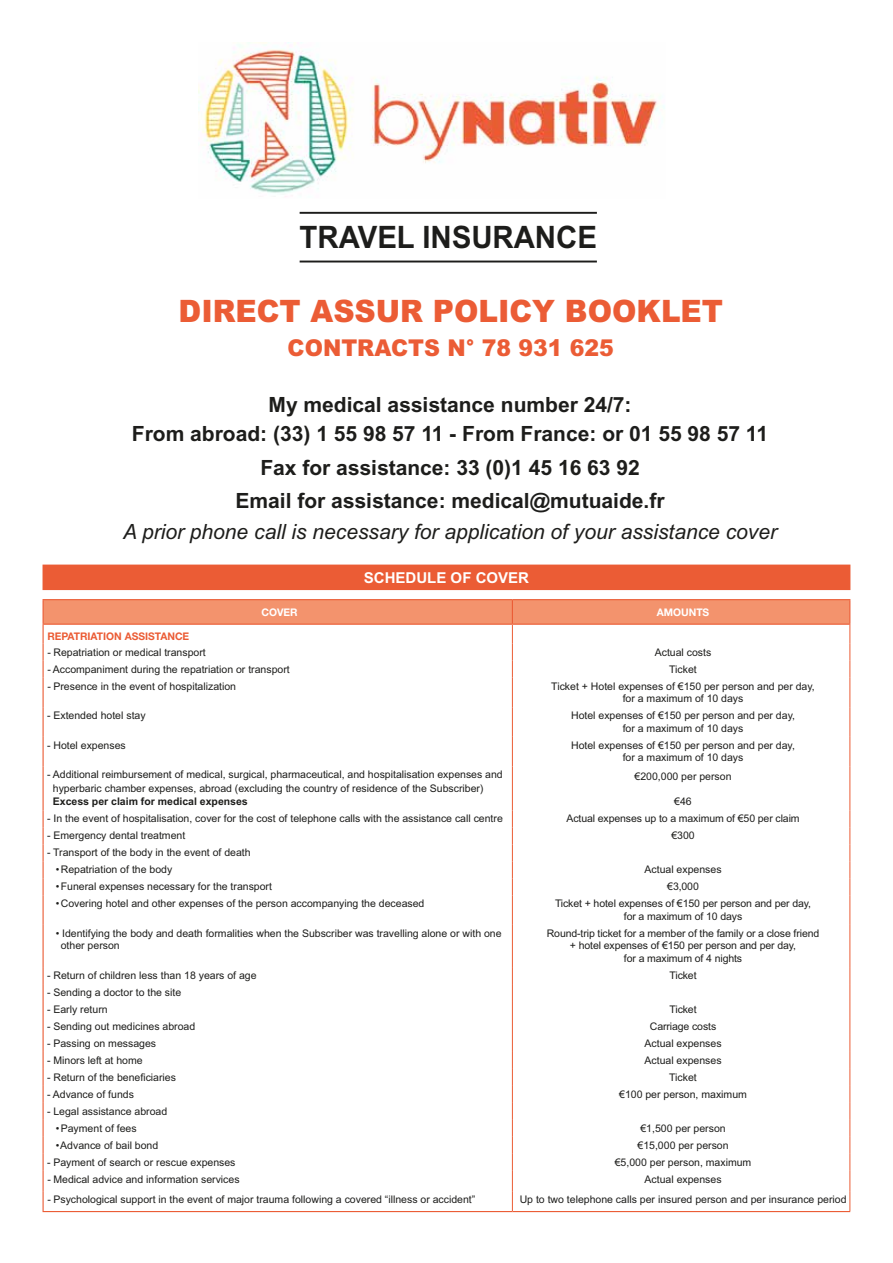
<style>
.page{position:relative;width:893px;height:1263px;background:#fff}
.page>*{position:absolute;margin:0;border:0;box-sizing:border-box;transform-origin:0 0}
.t1{font:900 30.9px "Arial MT Std";color:#eb5c35;scale:.95 1}
.t2{font:700 30.9px "Arial MT Std";color:#1d1d1b;scale:.95 1}
.t3{font:900 23.1px "Arial MT Std";color:#eb5c35;scale:.95 1}
.t4{font:700 21px/29.4px "Arial MT Std";color:#1d1d1b;text-align:center}
.t5{font:italic 21px "Arial MT Std";color:#1d1d1b}
.t6{font:700 15px "Arial MT Std";color:#fff}
.t7{font:10.5px/12.6px "Arial MT Std";color:#1d1d1b;text-align:center}
.t8{font:700 10.5px "Arial MT Std";color:#1d1d1b}
.t9{font:700 10.5px "Helvetica Neue LT Std";color:#eb5c35}
.t10{font:700 10.5px "Helvetica Neue LT Std";color:#fff}
</style>
<div class="page">
<hr style="left:300px;top:212px;width:297px;height:2px;background:#1d1d1b">
<hr style="left:300px;top:261px;width:297px;height:1px;background:#1d1d1b">
<div style="left:43px;top:565px;width:807px;height:25px;background:#eb5c35"></div>
<hr style="left:43px;top:599px;width:469px;height:1px;background:#eb5c35">
<hr style="left:512px;top:599px;width:338px;height:1px;background:#eb5c35">
<hr style="left:43px;top:707px;width:1px;height:30px;background:#eb5c35">
<svg style="left:43px;top:737px;width:1px;height:29px"></svg>
<hr style="left:43px;top:766px;width:1px;height:44px;background:#eb5c35">
<svg style="left:43px;top:810px;width:1px;height:85px"></svg>
<hr style="left:43px;top:895px;width:1px;height:30px;background:#eb5c35">
<hr style="left:43px;top:925px;width:1px;height:42px;background:#eb5c35">
<svg style="left:43px;top:967px;width:1px;height:244px"></svg>
<hr style="left:512px;top:707px;width:1px;height:30px;background:#eb5c35">
<svg style="left:512px;top:737px;width:1px;height:29px"></svg>
<hr style="left:512px;top:766px;width:1px;height:44px;background:#eb5c35">
<svg style="left:512px;top:810px;width:1px;height:85px"></svg>
<hr style="left:512px;top:895px;width:1px;height:30px;background:#eb5c35">
<hr style="left:512px;top:925px;width:1px;height:42px;background:#eb5c35">
<svg style="left:512px;top:967px;width:1px;height:244px"></svg>
<svg style="left:43px;top:600px;width:807px;height:107px"></svg>
<hr style="left:849px;top:707px;width:1px;height:30px;background:#eb5c35">
<svg style="left:849px;top:737px;width:1px;height:29px"></svg>
<hr style="left:849px;top:766px;width:1px;height:44px;background:#eb5c35">
<svg style="left:849px;top:810px;width:1px;height:85px"></svg>
<hr style="left:849px;top:895px;width:1px;height:30px;background:#eb5c35">
<hr style="left:849px;top:925px;width:1px;height:42px;background:#eb5c35">
<svg style="left:849px;top:967px;width:1px;height:244px"></svg>
<hr style="left:43px;top:1211px;width:469px;height:1px;background:#eb5c35">
<hr style="left:512px;top:1211px;width:338px;height:1px;background:#eb5c35">
<img style="left:199px;top:43px;width:466px;height:154px">
<h1 class="t2" style="left:300px;top:219px;width:314px">TRAVEL INSURANCE</h1>
<h1 class="t1" style="left:178px;top:292px;width:575px">DIRECT ASSUR POLICY BOOKLET</h1>
<h2 class="t3" style="left:288px;top:333px;width:345px">CONTRACTS N° 78 931 625</h2>
<h3 class="t4" style="left:132px;top:389px;width:638px">My medical assistance number 24/7:<br>From abroad: (33) 1 55 98 57 11 - From France: or 01 55 98 57 11</h3>
<h3 class="t4" style="left:236px;top:450px;width:430px;line-height:33.8px">Fax for assistance: 33 (0)1 45 16 63 92<br>Email for assistance: medical@mutuaide.fr</h3>
<h3 class="t5" style="left:123px;top:520px;width:655px">A prior phone call is necessary for application of your assistance cover</h3>
<h3 class="t6" style="left:364px;top:569px;width:167px">SCHEDULE OF COVER</h3>
<p class="t10" style="left:261px;top:605px;width:38px">COVER</p>
<p class="t10" style="left:657px;top:605px;width:54px">AMOUNTS</p>
<p class="t9" style="left:47px;top:630px;width:143px">REPATRIATION ASSISTANCE</p>
<p class="t7" style="left:47px;top:645px;width:160px">- Repatriation or medical transport</p>
<p class="t7" style="left:655px;top:645px;width:58px">Actual costs</p>
<p class="t7" style="left:47px;top:662px;width:244px">- Accompaniment during the repatriation or transport</p>
<p class="t7" style="left:669px;top:662px;width:29px">Ticket</p>
<p class="t7" style="left:47px;top:679px;width:190px">- Presence in the event of hospitalization</p>
<p class="t7" style="left:551px;top:679px;width:265px">Ticket + Hotel expenses of €150 per person and per day, for a maximum of 10 days</p>
<p class="t7" style="left:47px;top:709px;width:100px">- Extended hotel stay</p>
<p class="t7" style="left:571px;top:709px;width:225px">Hotel expenses of €150 per person and per day, for a maximum of 10 days</p>
<p class="t7" style="left:47px;top:739px;width:80px">- Hotel expenses</p>
<p class="t7" style="left:571px;top:739px;width:225px">Hotel expenses of €150 per person and per day, for a maximum of 10 days</p>
<p class="t7" style="left:53px;top:768px;width:451px;line-height:13.5px;text-align:left;text-indent:-6px">- Additional reimbursement of medical, surgical, pharmaceutical, and hospitalisation expenses and hyperbaric chamber expenses, abroad (excluding the country of residence of the Subscriber)</p>
<p class="t8" style="left:53px;top:795px;width:196px">Excess per claim for medical expenses</p>
<p class="t7" style="left:635px;top:770px;width:98px">€200,000 per person</p>
<p class="t7" style="left:674px;top:795px;width:19px">€46</p>
<p class="t7" style="left:47px;top:812px;width:457px">- In the event of hospitalisation, cover for the cost of telephone calls with the assistance call centre</p>
<p class="t7" style="left:566px;top:812px;width:235px">Actual expenses up to a maximum of €50 per claim</p>
<p class="t7" style="left:47px;top:829px;width:140px">- Emergency dental treatment</p>
<p class="t7" style="left:671px;top:829px;width:25px">€300</p>
<p class="t7" style="left:47px;top:846px;width:205px">- Transport of the body in the event of death</p>
<p class="t7" style="left:56px;top:863px;width:118px">• Repatriation of the body</p>
<p class="t7" style="left:644px;top:863px;width:79px">Actual expenses</p>
<p class="t7" style="left:56px;top:880px;width:218px">• Funeral expenses necessary for the transport</p>
<p class="t7" style="left:667px;top:880px;width:33px">€3,000</p>
<p class="t7" style="left:56px;top:897px;width:370px">• Covering hotel and other expenses of the person accompanying the deceased</p>
<p class="t7" style="left:555px;top:897px;width:258px">Ticket + hotel expenses of €150 per person and per day, for a maximum of 10 days</p>
<p class="t7" style="left:61px;top:927px;width:442px;text-align:left;text-indent:-5px">• Identifying the body and death formalities when the Subscriber was travelling alone or with one other person</p>
<p class="t7" style="left:547px;top:927px;width:274px">Round-trip ticket for a member of the family or a close friend + hotel expenses of €150 per person and per day,<br>for a maximum of 4 nights</p>
<p class="t7" style="left:47px;top:969px;width:211px">- Return of children less than 18 years of age</p>
<p class="t7" style="left:669px;top:969px;width:29px">Ticket</p>
<p class="t7" style="left:47px;top:986px;width:135px">- Sending a doctor to the site</p>
<p class="t7" style="left:47px;top:1003px;width:62px">- Early return</p>
<p class="t7" style="left:669px;top:1003px;width:29px">Ticket</p>
<p class="t7" style="left:47px;top:1020px;width:149px">- Sending out medicines abroad</p>
<p class="t7" style="left:650px;top:1020px;width:68px">Carriage costs</p>
<p class="t7" style="left:47px;top:1037px;width:110px">- Passing on messages</p>
<p class="t7" style="left:645px;top:1037px;width:79px">Actual expenses</p>
<p class="t7" style="left:47px;top:1054px;width:97px">- Minors left at home</p>
<p class="t7" style="left:645px;top:1054px;width:79px">Actual expenses</p>
<p class="t7" style="left:47px;top:1071px;width:130px">- Return of the beneficiaries</p>
<p class="t7" style="left:669px;top:1071px;width:29px">Ticket</p>
<p class="t7" style="left:47px;top:1088px;width:88px">- Advance of funds</p>
<p class="t7" style="left:619px;top:1088px;width:129px">€100 per person, maximum</p>
<p class="t7" style="left:47px;top:1105px;width:121px">- Legal assistance abroad</p>
<p class="t7" style="left:56px;top:1122px;width:82px">• Payment of fees</p>
<p class="t7" style="left:640px;top:1122px;width:87px">€1,500 per person</p>
<p class="t7" style="left:56px;top:1139px;width:104px">• Advance of bail bond</p>
<p class="t7" style="left:637px;top:1139px;width:93px">€15,000 per person</p>
<p class="t7" style="left:47px;top:1156px;width:190px">- Payment of search or rescue expenses</p>
<p class="t7" style="left:615px;top:1156px;width:138px">€5,000 per person, maximum</p>
<p class="t7" style="left:47px;top:1173px;width:194px">- Medical advice and information services</p>
<p class="t7" style="left:645px;top:1173px;width:79px">Actual expenses</p>
<p class="t7" style="left:47px;top:1193px;width:430px">- Psychological support in the event of major trauma following a covered “illness or accident”</p>
<p class="t7" style="left:520px;top:1193px;width:328px">Up to two telephone calls per insured person and per insurance period</p>
</div>
